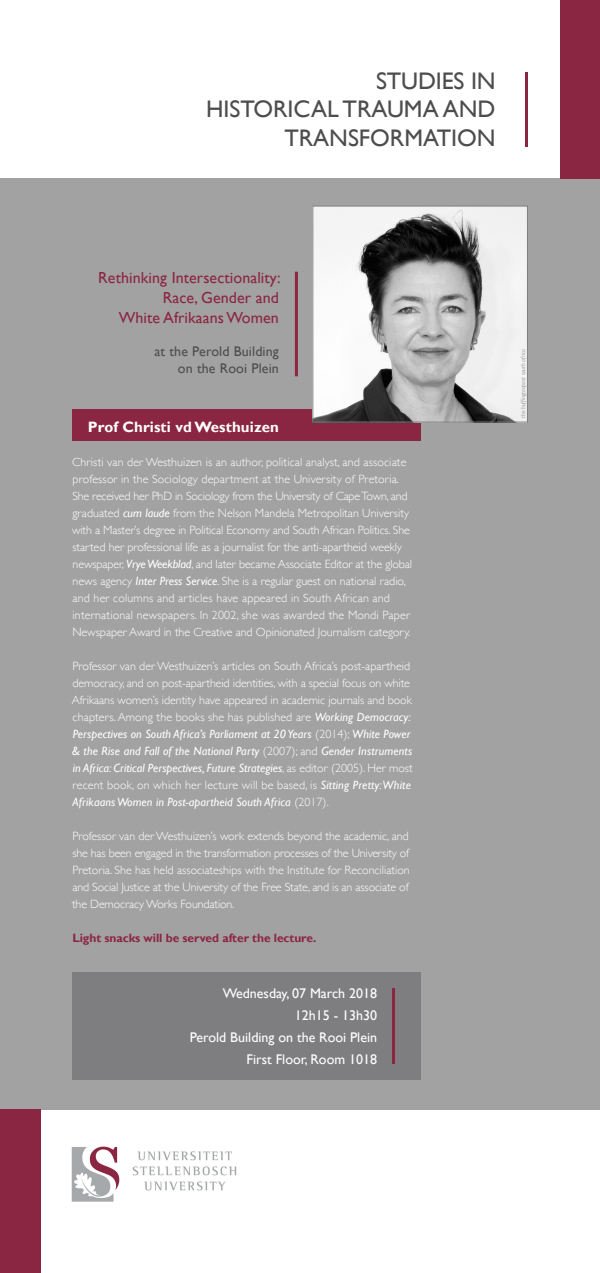
<style>
.page{position:relative;width:600px;height:1273px;background:#fff}
.page>*{position:absolute;margin:0;border:0;box-sizing:border-box;transform-origin:0 0}
.t1{font:24px "Gill Sans";color:#4d4d4d}
.t2{font:16px "Gill Sans";letter-spacing:.005em;color:#8b2642}
.t3{font:700 15px "Gill Sans";letter-spacing:.01em;color:#fff}
.t4{font:14px "Gill Sans";color:#fff}
.t5{font:14px "Gill Sans";letter-spacing:.01em;color:#4d4d4d}
.t6{font:300 12px/17px "Gill Sans";color:#fff}
.t7{font:700 12px "Gill Sans";letter-spacing:-.005em;color:#8b2642}
.t8{font:italic 6px "Gill Sans";color:#a3a2a3}
.s1{font-weight:400;font-style:italic}
</style>
<div class="page">
<div style="left:0;top:178px;width:600px;height:932px;background:#a3a2a3"></div>
<div style="left:560px;top:0;width:40px;height:178px;background:#8b2642"></div>
<hr style="left:525px;top:72px;width:3px;height:74px;background:#8b2642">
<div style="left:72px;top:409px;width:348px;height:32px;background:#8b2642"></div>
<img style="left:314px;top:208px;width:212px;height:213px">
<div style="left:312px;top:206px;width:216px;height:217px;border:1px solid #7e7d7f"></div>
<div style="left:72px;top:972px;width:348px;height:108px;background:#7e7d7f"></div>
<hr style="left:392px;top:988px;width:3px;height:76px;background:#8b2642">
<hr style="left:295px;top:272px;width:3px;height:104px;background:#8b2642">
<div style="left:0;top:1110px;width:40px;height:163px;background:#8b2642"></div>
<img style="left:71px;top:1146px;width:166px;height:56px">
<p class="t1" style="left:376px;top:66px;width:121px">STUDIES IN</p>
<p class="t1" style="left:206px;top:95px;width:291px">HISTORICAL TRAUMA AND</p>
<p class="t1" style="left:284px;top:124px;width:213px">TRANSFORMATION</p>
<p class="t2" style="left:98px;top:268px;width:184px">Rethinking Intersectionality:</p>
<p class="t2" style="left:163px;top:288px;width:118px">Race, Gender and</p>
<p class="t2" style="left:119px;top:308px;width:162px">White Afrikaans Women</p>
<p class="t5" style="left:154px;top:343px;width:126px">at the Perold Building</p>
<p class="t5" style="left:178px;top:360px;width:102px">on the Rooi Plein</p>
<p class="t3" style="left:88px;top:418px;width:193px">Prof Christi vd Westhuizen</p>
<p class="t6" style="left:72px;top:453px;width:336px">Christi van der Westhuizen is an author, political analyst, and associate professor in the Sociology department at the University of Pretoria.</p>
<p class="t6" style="left:72px;top:487px;width:342px">She received her PhD in Sociology from the University of Cape Town, and graduated <span class="s1">cum laude</span> from the Nelson Mandela Metropolitan University with a Master’s degree in Political Economy and South African Politics. She started her professional life as a journalist for the anti-apartheid weekly newspaper, <span class="s1">Vrye Weekblad</span>, and later became Associate Editor at the global news agency <span class="s1">Inter Press Service</span>. She is a regular guest on national radio, and her columns and articles have appeared in South African and international newspapers. In 2002, she was awarded the Mondi Paper Newspaper Award in the Creative and Opinionated Journalism category.</p>
<p class="t6" style="left:72px;top:657px;width:343px">Professor van der Westhuizen’s articles on South Africa’s post-apartheid democracy, and on post-apartheid identities, with a special focus on white Afrikaans women’s identity have appeared in academic journals and book chapters. Among the books she has published are <span class="s1">Working Democracy:<br>Perspectives on South Africa’s Parliament at 20 Years</span> (2014); <span class="s1">White Power &amp; the Rise and Fall of the National Party</span> (2007); and <span class="s1">Gender Instruments in Africa: Critical Perspectives, Future Strategies</span>, as editor (2005). Her most recent book, on which her lecture will be based, is <span class="s1">Sitting Pretty:White Afrikaans Women in Post-apartheid South Africa</span> (2017).</p>
<p class="t6" style="left:72px;top:827px;width:339px;text-align:justify">Professor van der Westhuizen’s work extends beyond the academic, and she has been engaged in the transformation processes of the University of Pretoria. She has held associateships with the Institute for Reconciliation</p>
<p class="t6" style="left:72px;top:878px;width:338px">and Social Justice at the University of the Free State, and is an associate of the Democracy Works Foundation.</p>
<p class="t7" style="left:72px;top:930px;width:245px">Light snacks will be served after the lecture.</p>
<p class="t4" style="left:223px;top:985px;width:156px">Wednesday, 07 March 2018</p>
<p class="t4" style="left:295px;top:1007px;width:84px">12h15 - 13h30</p>
<p class="t4" style="left:190px;top:1029px;width:189px">Perold Building on the Rooi Plein</p>
<p class="t4" style="left:247px;top:1051px;width:132px">First Floor, Room 1018</p>
<p class="t8" style="left:520px;top:418px;width:71px;rotate:-90deg">the huffingtonpost south africa</p>
</div>
